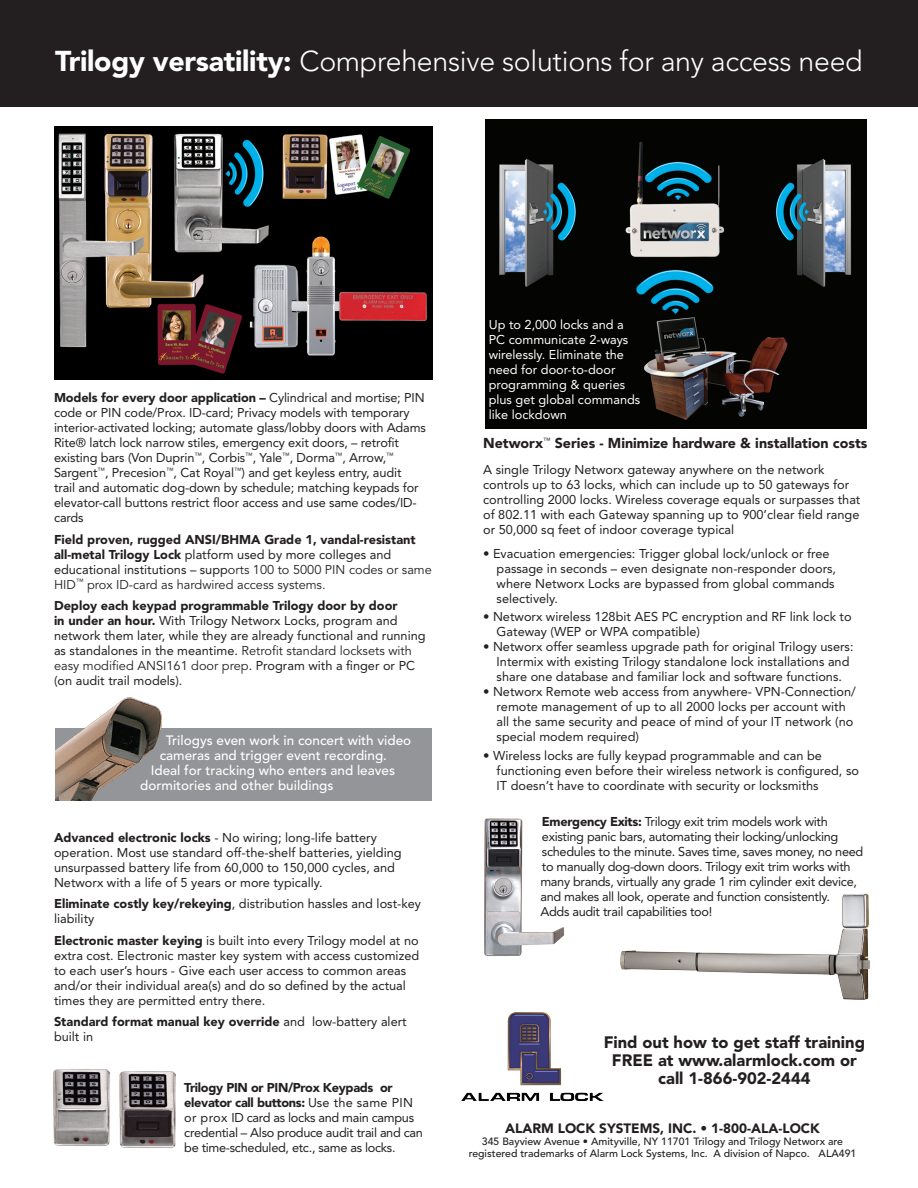
<style>
.page{position:relative;width:918px;height:1188px;background:#fff}
.page>*{position:absolute;margin:0;border:0;box-sizing:border-box;transform-origin:0 0}
.Subhead{font:300 28.5px "Avenir";letter-spacing:-.01em;color:#fff}
.Subhead-2{font:900 16.5px/18px "Avenir";color:#231f20;text-align:center}
.Subhead-3{font:900 14.25px "Avenir";color:#231f20}
.t1{font:500 13.5px "Avenir";color:#fff}
.Subhead-4{font:900 13.5px "Avenir";color:#231f20}
.Bullets{font:12.75px/15px "Avenir";color:#231f20}
.Bullets-2{font:12.75px/15px "Avenir";letter-spacing:-.025em;color:#231f20}
.t2{font:900 12.75px/15px "Avenir";color:#231f20}
.t3{font:12.75px/15px "Avenir";color:#fff}
.Subhead-5{font:500 10.5px/12px "Avenir";color:#231f20;text-align:center}
.s1{font-weight:900}
.s2{font-weight:400}
.s3{font-style:inherit}
</style>
<div class="page">
<img style="left:53px;top:1069px;width:57px;height:77px">
<img style="left:620px;top:893px;width:250px;height:107px">
<img style="left:484px;top:818px;width:80px;height:139px">
<div style="left:0;top:0;width:918px;height:106px;background:#231f20"></div>
<img style="left:119px;top:1071px;width:57px;height:77px">
<img style="left:462px;top:1012px;width:142px;height:88px">
<div style="left:56px;top:729px;width:376px;height:72px;background:#939598"></div>
<img style="left:56px;top:697px;width:105px;height:104px">
<img style="left:55px;top:127px;width:378px;height:252px">
<img style="left:486px;top:119px;width:380px;height:310px">
<p class="Subhead" style="left:55px;top:44px;width:809px"><span class="s1">Trilogy versatility:</span> Comprehensive solutions for any access need</p>
<p class="Bullets" style="left:54px;top:390px;width:373px"><span class="s1">Models for every door application –</span> Cylindrical and mortise; PIN code or PIN code/Prox. ID-card; Privacy models with temporary interior-activated locking; automate glass/lobby doors with Adams Rite® latch lock narrow stiles, emergency exit doors, – retrofit existing bars (Von Duprin<sup>™</sup>, Corbis<sup>™</sup>, Yale<sup>™</sup>, Dorma<sup>™</sup>, Arrow,<sup>™ </sup>Sargent<sup>™</sup>, Precesion<sup>™</sup>, Cat Royal<sup>™</sup>) and get keyless entry, audit<br>trail and automatic dog-down by schedule; matching keypads for elevator-call buttons restrict floor access and use same codes/ID&shy;cards</p>
<p class="t2" style="left:54px;top:532px;width:379px">Field proven, rugged ANSI/BHMA Grade 1, vandal-resistant all-metal Trilogy Lock <span class="s2">platform used by more colleges and educational institutions – supp</span><span class="s2">orts 100 to 5000 PIN codes or same HID</span><sup>™</sup> <span class="s2">prox ID-card as hardwired access systems.</span></p>
<p class="Bullets" style="left:54px;top:598px;width:373px"><span class="s1">Deploy each keypad programmable Trilogy door by door<br>in under an hour.</span> With Trilogy Networx Locks, program and network them later, while they are already functional and running as standalones in the meantime. <span class="s3">Retrofit standard locksets with easy modified ANSI161 door prep</span>. Program with a finger or PC (on audit trail models).</p>
<p class="t1" style="left:166px;top:733px;width:247px">Trilogys even work in concert with video</p>
<p class="t1" style="left:160px;top:748px;width:229px">cameras and trigger event recording.</p>
<p class="t1" style="left:151px;top:763px;width:246px">Ideal for tracking who enters and leaves</p>
<p class="t1" style="left:140px;top:778px;width:195px">dormitories and other buildings</p>
<p class="Bullets" style="left:54px;top:830px;width:349px"><span class="s1">Advanced electronic locks</span> - No wiring; long-life battery operation. Most use standard off-the-shelf batteries, yielding unsurpassed battery life from 60,000 to 150,000 cycles, and Networx with a life of 5 years or more typically.</p>
<p class="Bullets" style="left:54px;top:896px;width:369px"><span class="s1">Eliminate costly key/rekeying</span>, distribution hassles and lost-key liability</p>
<p class="Bullets" style="left:54px;top:933px;width:367px"><span class="s1">Electronic master keying</span> is built into every Trilogy model at no extra cost. Electronic master key system with access customized to each user’s hours - Give each user access to common areas and/or their individual area(s) and do so defined by the actual times they are permitted entry there.</p>
<p class="t2" style="left:54px;top:1014px;width:354px">Standard format manual key override <span class="s2">and low-battery alert built in</span></p>
<p class="Bullets-2" style="left:184px;top:1081px;width:240px"><span class="s1">Trilogy PIN or PIN/Prox Keypads or elevator call buttons:</span> Use the same PIN or prox ID card as locks and main campus credential – Also produce audit trail and can be time-scheduled, etc., same as locks.</p>
<p class="t3" style="left:489px;top:318px;width:153px">Up to 2,000 locks and a<br>PC communicate 2-ways wirelessly. Eliminate the need for door-to-door programming &amp; queries plus get global commands like lockdown</p>
<p class="Subhead-3" style="left:483px;top:434px;width:386px">Networx<sup>™</sup> Series - Minimize hardware &amp; installation costs</p>
<p class="Bullets" style="left:483px;top:462px;width:379px">A single Trilogy Networx gateway anywhere on the network controls up to 63 locks, which can include up to 50 gateways for controlling 2000 locks. Wireless coverage equals or surpasses that of 802.11 with each Gateway spanning up to 900’clear field range or 50,000 sq feet of indoor coverage typical</p>
<p class="Bullets" style="left:497px;top:546px;width:341px;text-indent:-14px">• Evacuation emergencies: Trigger global lock/unlock or free passage in seconds – even designate non-responder doors, where Networx Locks are bypassed from global commands selectively.</p>
<p class="Bullets" style="left:497px;top:610px;width:357px;text-indent:-14px">• Networx wireless 128bit AES PC encryption and RF link lock to<br>Gateway (WEP or WPA compatible)</p>
<p class="Bullets" style="left:497px;top:640px;width:358px;text-indent:-14px">• Networx offer seamless upgrade path for original Trilogy users:<br>Intermix with existing Trilogy standalone lock installations and share one database and familiar lock and software functions.</p>
<p class="Bullets" style="left:497px;top:685px;width:361px;text-indent:-14px">• Networx Remote web access from anywhere- VPN-Connection/ remote management of up to all 2000 locks per account with all the same security and peace of mind of your IT network (no special modem required)</p>
<p class="Bullets" style="left:497px;top:748px;width:364px;text-indent:-14px">• Wireless locks are fully keypad programmable and can be functioning even before their wireless network is configured, so<br>IT doesn’t have to coordinate with security or locksmiths</p>
<p class="Bullets-2" style="left:540px;top:814px;width:324px"><span class="s1">Emergency Exits:</span> Trilogy exit trim models work with existing panic bars, automating their locking/unlocking schedules to the minute. Saves time, saves money, no need to manually dog-down doors. Trilogy exit trim works with many brands, virtually any grade 1 rim cylinder exit device, and makes all look, operate and function consistently.<br>Adds audit trail capabilities too!</p>
<p class="Subhead-2" style="left:604px;top:1033px;width:263px">Find out how to get staff training<br>FREE at www.alarmlock.com or call 1-866-902-2444</p>
<p class="Subhead-4" style="left:505px;top:1120px;width:316px">ALARM LOCK SYSTEMS, INC. • 1-800-ALA-LOCK</p>
<p class="Subhead-5" style="left:469px;top:1136px;width:389px">345 Bayview Avenue • Amityville, NY 11701 Trilogy and Trilogy Networx are registered trademarks of Alarm Lock Systems, Inc. A division of Napco. ALA491</p>
</div>
